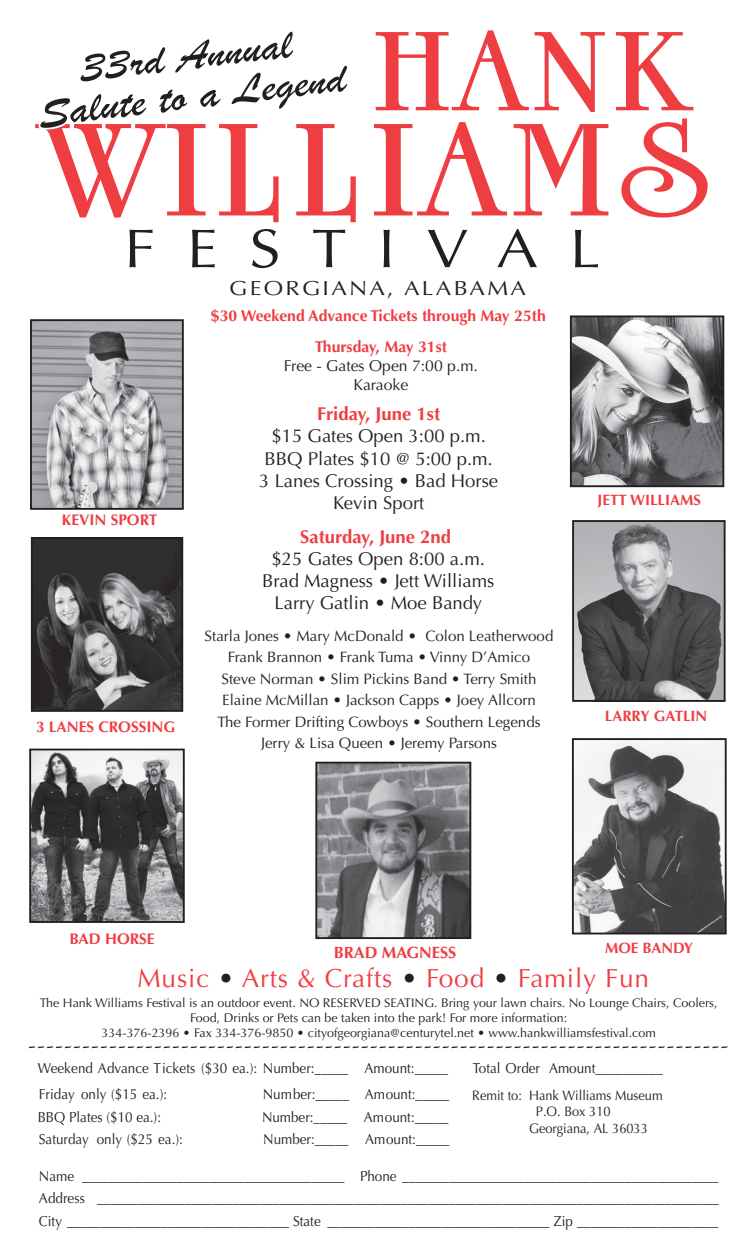
<style>
.page{position:relative;width:756px;height:1260px;background:#fff}
.page>*{position:absolute;margin:0;border:0;box-sizing:border-box;transform-origin:0 0}
.t1{font:700 143px "University Roman BT";letter-spacing:.05em;color:#ef3e42;scale:1.22 1}
.t2{font:700 122.38px "University Roman BT";color:#ef3e42;scale:1.22 1}
.t3{font:54.5px "Optima";letter-spacing:.5em;color:#231f20;scale:1.15 1}
.t4{font:42.5px/39.5px "Brush Script";color:#231f20;text-align:center;scale:1.14 1}
.t5{font:26.25px "Optima";letter-spacing:.03em;color:#ef3e42}
.t6{font:20.38px "Optima";letter-spacing:.1em;color:#231f20;scale:1.15 1}
.t7{font:18.5px/22.2px "Optima";color:#231f20;text-align:center}
.t8{font:700 18.5px "Optima";color:#ef3e42}
.t9{font:700 16.38px "Optima";color:#ef3e42}
.t10{font:700 15.75px "Optima";color:#ef3e42}
.t11{font:15.75px/18.9px "Optima";color:#231f20;text-align:center}
.t12{font:700 15.38px "Optima";color:#ef3e42}
.t13{font:15.12px/21.5px "Optima";color:#231f20;text-align:center}
.t14{font:700 15px "Optima";color:#ef3e42}
.t15{font:14.5px/22.4px "Optima";color:#231f20;text-align:justify;scale:.93 1}
.t16{font:13.75px "Optima";color:#231f20;scale:.93 1}
.t17{font:12.5px/15px "Optima";color:#231f20;text-align:center}
.s1{color:#231f20}
</style>
<div class="page">
<svg style="left:29px;top:1046px;width:699px;height:2px"></svg>
<img style="left:575px;top:741px;width:149px;height:190px">
<img style="left:33px;top:322px;width:148px;height:185px">
<img style="left:34px;top:540px;width:146px;height:169px">
<img style="left:575px;top:523px;width:148px;height:176px">
<div style="left:30px;top:319px;width:154px;height:191px;border:2px solid #231f20"></div>
<div style="left:31px;top:537px;width:152px;height:175px;border:2px solid #231f20"></div>
<img style="left:573px;top:318px;width:148px;height:166px">
<div style="left:570px;top:315px;width:154px;height:172px;border:2px solid #231f20"></div>
<div style="left:572px;top:520px;width:154px;height:182px;border:2px solid #231f20"></div>
<div style="left:572px;top:738px;width:155px;height:196px;border:2px solid #231f20"></div>
<img style="left:32px;top:752px;width:150px;height:168px">
<div style="left:29px;top:749px;width:156px;height:174px;border:2px solid #231f20"></div>
<img style="left:318px;top:765px;width:150px;height:171px">
<div style="left:315px;top:762px;width:156px;height:177px;border:2px solid #231f20"></div>
<h2 class="t2" style="left:374px;top:-1px;width:259px">HANK</h2>
<h3 class="t4" style="left:31px;top:56px;width:273px;rotate:-7deg">33rd Annual<br>Salute to a Legend</h3>
<h1 class="t1" style="left:42px;top:85px;width:550px">WILLIAMS</h1>
<h3 class="t3" style="left:124px;top:217px;width:416px">FESTIVAL</h3>
<h3 class="t6" style="left:229px;top:276px;width:260px">GEORGIANA, ALABAMA</h3>
<p class="t12" style="left:62px;top:511px;width:97px">KEVIN SPORT</p>
<p class="t12" style="left:36px;top:718px;width:141px">3 LANES CROSSING</p>
<p class="t10" style="left:211px;top:306px;width:336px">$30 Weekend Advance Tickets through May 25th</p>
<p class="t10" style="left:315px;top:337px;width:134px">Thursday, May 31st</p>
<p class="t11" style="left:284px;top:356px;width:196px">Free - Gates Open 7:00 p.m.<br>Karaoke</p>
<p class="t8" style="left:317px;top:403px;width:125px">Friday, June 1st</p>
<p class="t7" style="left:259px;top:425px;width:240px">$15 Gates Open 3:00 p.m.<br>BBQ Plates $10 @ 5:00 p.m.<br>3 Lanes Crossing • Bad Horse<br>Kevin Sport</p>
<p class="t8" style="left:300px;top:526px;width:152px">Saturday, June 2nd</p>
<p class="t7" style="left:262px;top:548px;width:234px">$25 Gates Open 8:00 a.m.<br>Brad Magness • Jett Williams<br>Larry Gatlin • Moe Bandy</p>
<p class="t13" style="left:205px;top:625px;width:350px">Starla Jones • Mary McDonald • Colon Leatherwood Frank Brannon • Frank Tuma • Vinny D’Amico<br>Steve Norman • Slim Pickins Band • Terry Smith Elaine McMillan • Jackson Capps • Joey Allcorn<br>The Former Drifting Cowboys • Southern Legends Jerry &amp; Lisa Queen • Jeremy Parsons</p>
<p class="t14" style="left:598px;top:492px;width:105px">JETT WILLIAMS</p>
<p class="t14" style="left:605px;top:707px;width:104px">LARRY GATLIN</p>
<p class="t12" style="left:69px;top:929px;width:87px">BAD HORSE</p>
<p class="t9" style="left:334px;top:943px;width:124px">BRAD MAGNESS</p>
<p class="t14" style="left:605px;top:939px;width:90px">MOE BANDY</p>
<h3 class="t5" style="left:138px;top:963px;width:513px">Music <span class="s1">•</span> Arts &amp; Crafts <span class="s1">•</span> Food <span class="s1">•</span> Family Fun</h3>
<p class="t17" style="left:40px;top:995px;width:679px">The Hank Williams Festival is an outdoor event. NO RESERVED SEATING. Bring your lawn chairs. No Lounge Chairs, Coolers,<br>Food, Drinks or Pets can be taken into the park! For more information:<br>334-376-2396 • Fax 334-376-9850 • cityofgeorgiana@centurytel.net • www.hankwilliamsfestival.com</p>
<p class="t15" style="left:38px;top:1057px;width:443px">Weekend Advance Tickets ($30 ea.): Number:_____ Amount:_____</p>
<p class="t15" style="left:473px;top:1057px;width:206px">Total Order Amount__________</p>
<p class="t15" style="left:39px;top:1083px;width:139px">Friday only ($15 ea.):</p>
<p class="t15" style="left:263px;top:1083px;width:202px">Number:_____ Amount:_____</p>
<p class="t15" style="left:39px;top:1128px;width:156px">Saturday only ($25 ea.):</p>
<p class="t15" style="left:263px;top:1128px;width:202px">Number:_____ Amount:_____</p>
<p class="t15" style="left:39px;top:1165px;width:733px">Name _______________________________________ Phone _______________________________________________ Address ____________________________________________________________________________________________ City _________________________________ State _________________________________ Zip _____________________</p>
<p class="t16" style="left:472px;top:1087px;width:206px">Remit to: Hank Williams Museum</p>
<p class="t16" style="left:536px;top:1104px;width:82px">P.O. Box 310</p>
<p class="t16" style="left:529px;top:1120px;width:129px">Georgiana, AL 36033</p>
<p class="t15" style="left:38px;top:1106px;width:134px">BBQ Plates ($10 ea.):</p>
<p class="t15" style="left:262px;top:1106px;width:202px">Number:_____ Amount:_____</p>
</div>
